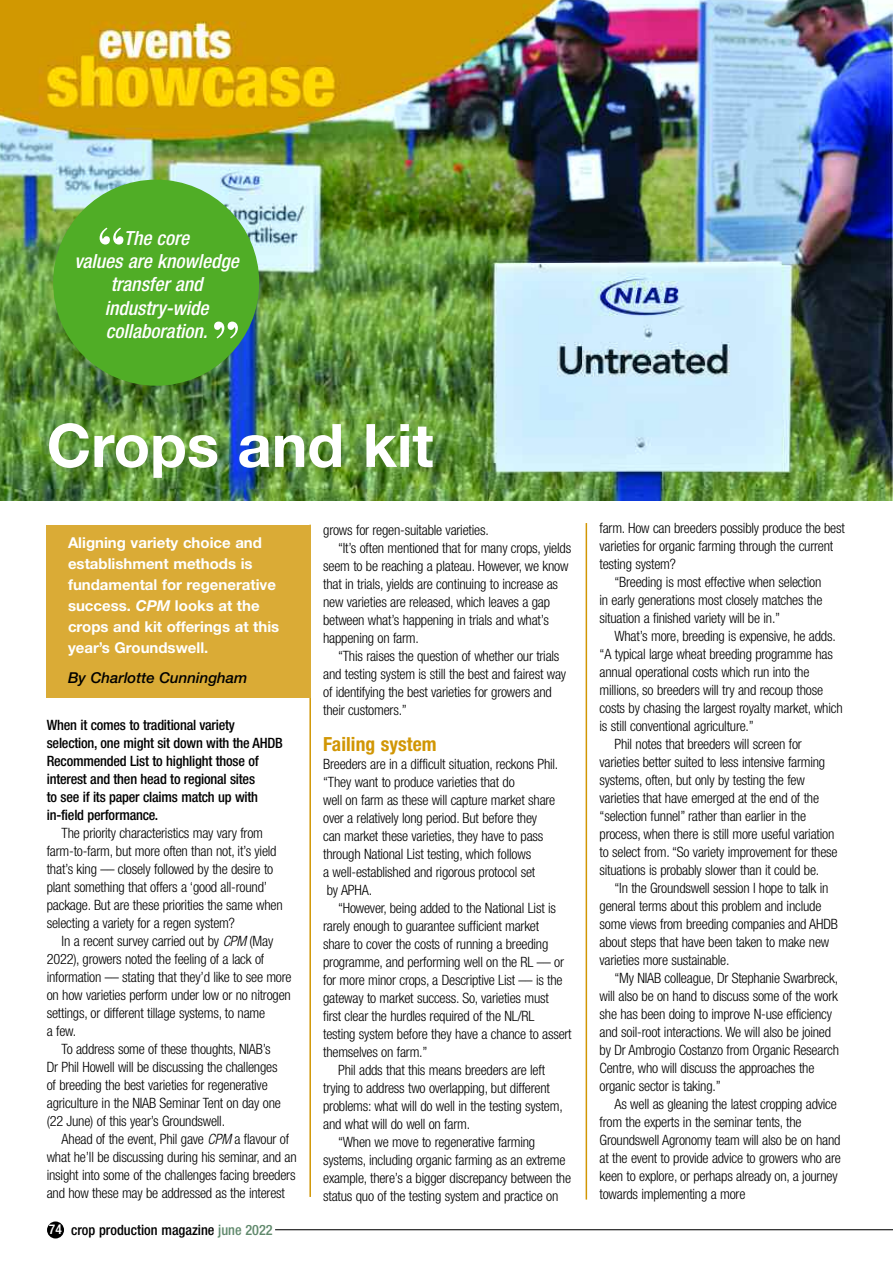
<style>
.page{position:relative;width:893px;height:1263px;background:#fff}
.page>*{position:absolute;margin:0;border:0;box-sizing:border-box;transform-origin:0 0}
.t1{font:700 60px "Helvetica Neue";color:#fff}
.t2{font:700 52.05px "Bodoni BT";color:#fff}
.t3{font:italic 500 condensed 19.5px/23.4px "Helvetica Neue";color:#fff;text-align:center}
.t4{font:700 condensed 19.5px "Helvetica Neue";letter-spacing:.005em;color:#d19604}
.t5{font:700 15px/21px "Helvetica Neue";color:#fff}
.t6{font:italic 500 15px "Helvetica Neue";color:#000}
.t7{font:300 condensed 14.25px/18px "Helvetica Neue";letter-spacing:-.015em;color:#000}
.t8{font:500 condensed 14.25px/18px "Helvetica Neue";letter-spacing:-.015em;color:#000}
.s1{font-style:italic}
.s2{font-size:13.5px;color:#fff}
.s3{color:#60896c}
</style>
<div class="page">
<img style="left:0;top:0;width:893px;height:500px">
<hr style="left:309px;top:525px;width:2px;height:672px;background:#d19604">
<hr style="left:586px;top:523px;width:1px;height:676px;background:#d19604">
<div style="left:53px;top:180px;width:206px;height:206px;background:#50ad26;border-radius:50%"></div>
<div style="left:47px;top:1221px;width:17px;height:17px;background:#000;border-radius:50%"></div>
<hr style="left:275px;top:1229px;width:618px;height:1px;background:#000">
<div style="left:47px;top:525px;width:264px;height:173px;background:#daab36"></div>
<h2 class="t2" style="left:96px;top:228px;width:31px">“</h2>
<h3 class="t3" style="left:74px;top:228px;width:166px">The core<br>values are knowledge transfer and industry-wide collaboration.</h3>
<h2 class="t2" style="left:211px;top:322px;width:31px">”</h2>
<h1 class="t1" style="left:47px;top:424px;width:388px">Crops and kit</h1>
<p class="t5" style="left:68px;top:534px;width:213px">Aligning variety choice and establishment methods is fundamental for regenerative success. <span class="s1">CPM</span> looks at the crops and kit offerings at this year’s Groundswell.</p>
<p class="t6" style="left:68px;top:672px;width:181px">By Charlotte Cunningham</p>
<p class="t8" style="left:47px;top:717px;width:238px">When it comes to traditional variety selection, one might sit down with the AHDB Recommended List to highlight those of interest and then head to regional sites<br>to see if its paper claims match up with in-field performance.</p>
<p class="t7" style="left:47px;top:825px;width:238px;text-indent:15px">The priority characteristics may vary from farm-to-farm, but more often than not, it’s yield that’s king –– closely followed by the desire to plant something that offers a ‘good all-round’ package. But are these priorities the same when selecting a variety for a regen system?</p>
<p class="t7" style="left:47px;top:933px;width:246px;text-indent:15px">In a recent survey carried out by <span class="s1">CPM</span> (May 2022), growers noted the feeling of a lack of information –– stating that they’d like to see more on how varieties perform under low or no nitrogen settings, or different tillage systems, to name<br>a few.</p>
<p class="t7" style="left:47px;top:1041px;width:236px;text-indent:15px">To address some of these thoughts, NIAB’s Dr Phil Howell will be discussing the challenges of breeding the best varieties for regenerative agriculture in the NIAB Seminar Tent on day one (22 June) of this year’s Groundswell.</p>
<p class="t7" style="left:47px;top:1131px;width:251px;text-indent:15px">Ahead of the event, Phil gave <span class="s1">CPM</span> a flavour of what he’ll be discussing during his seminar, and an insight into some of the challenges facing breeders and how these may be addressed as the interest</p>
<p class="t8" style="left:49px;top:1222px;width:225px"><span class="s2">74</span> crop production magazine <span class="s3">june 2022</span></p>
<p class="t7" style="left:323px;top:522px;width:167px">grows for regen-suitable varieties.</p>
<p class="t7" style="left:338px;top:540px;width:235px">“It’s often mentioned that for many crops, yields</p>
<p class="t7" style="left:323px;top:558px;width:247px">seem to be reaching a plateau. However, we know</p>
<p class="t7" style="left:323px;top:576px;width:236px">that in trials, yields are continuing to increase as</p>
<p class="t7" style="left:323px;top:594px;width:229px">new varieties are released, which leaves a gap</p>
<p class="t7" style="left:323px;top:612px;width:227px">between what’s happening in trials and what’s</p>
<p class="t7" style="left:323px;top:630px;width:97px">happening on farm.</p>
<p class="t7" style="left:338px;top:648px;width:223px">“This raises the question of whether our trials</p>
<p class="t7" style="left:323px;top:666px;width:244px">and testing system is still the best and fairest way</p>
<p class="t7" style="left:323px;top:684px;width:230px">of identifying the best varieties for growers and</p>
<p class="t7" style="left:323px;top:702px;width:85px">their customers.”</p>
<h3 class="t4" style="left:323px;top:737px;width:115px">Failing system</h3>
<p class="t7" style="left:323px;top:756px;width:237px">Breeders are in a difficult situation, reckons Phil. “They want to produce varieties that do<br>well on farm as these will capture market share over a relatively long period. But before they can market these varieties, they have to pass through National List testing, which follows<br>a well-established and rigorous protocol set<br>by APHA.</p>
<p class="t7" style="left:338px;top:900px;width:219px">“However, being added to the National List is</p>
<p class="t7" style="left:323px;top:918px;width:218px">rarely enough to guarantee sufficient market</p>
<p class="t7" style="left:323px;top:936px;width:227px">share to cover the costs of running a breeding</p>
<p class="t7" style="left:323px;top:954px;width:242px">programme, and performing well on the RL –– or</p>
<p class="t7" style="left:323px;top:972px;width:241px">for more minor crops, a Descriptive List –– is the</p>
<p class="t7" style="left:323px;top:990px;width:227px">gateway to market success. So, varieties must</p>
<p class="t7" style="left:323px;top:1008px;width:213px">first clear the hurdles required of the NL/RL</p>
<p class="t7" style="left:323px;top:1026px;width:250px">testing system before they have a chance to assert</p>
<p class="t7" style="left:323px;top:1044px;width:106px">themselves on farm.”</p>
<p class="t7" style="left:338px;top:1062px;width:209px">Phil adds that this means breeders are left</p>
<p class="t7" style="left:323px;top:1080px;width:228px">trying to address two overlapping, but different</p>
<p class="t7" style="left:323px;top:1098px;width:241px">problems: what will do well in the testing system,</p>
<p class="t7" style="left:323px;top:1116px;width:148px">and what will do well on farm.</p>
<p class="t7" style="left:338px;top:1134px;width:199px">“When we move to regenerative farming</p>
<p class="t7" style="left:323px;top:1152px;width:244px">systems, including organic farming as an extreme</p>
<p class="t7" style="left:323px;top:1170px;width:249px">example, there’s a bigger discrepancy between the</p>
<p class="t7" style="left:323px;top:1188px;width:237px">status quo of the testing system and practice on</p>
<p class="t7" style="left:600px;top:520px;width:247px">farm. How can breeders possibly produce the best</p>
<p class="t7" style="left:600px;top:538px;width:235px">varieties for organic farming through the current</p>
<p class="t7" style="left:600px;top:556px;width:78px">testing system?</p>
<p class="t7" style="left:614px;top:574px;width:208px">“Breeding is most effective when selection</p>
<p class="t7" style="left:600px;top:592px;width:224px">in early generations most closely matches the</p>
<p class="t7" style="left:600px;top:610px;width:182px">situation a finished variety will be in.”</p>
<p class="t7" style="left:614px;top:628px;width:223px">What’s more, breeding is expensive, he adds.</p>
<p class="t7" style="left:600px;top:646px;width:235px">“A typical large wheat breeding programme has</p>
<p class="t7" style="left:600px;top:664px;width:211px">annual operational costs which run into the</p>
<p class="t7" style="left:600px;top:682px;width:225px">millions, so breeders will try and recoup those</p>
<p class="t7" style="left:600px;top:700px;width:245px">costs by chasing the largest royalty market, which</p>
<p class="t7" style="left:600px;top:718px;width:156px">is still conventional agriculture.”</p>
<p class="t7" style="left:614px;top:736px;width:189px">Phil notes that breeders will screen for</p>
<p class="t7" style="left:600px;top:754px;width:227px">varieties better suited to less intensive farming</p>
<p class="t7" style="left:600px;top:772px;width:207px">systems, often, but only by testing the few</p>
<p class="t7" style="left:600px;top:790px;width:221px">varieties that have emerged at the end of the</p>
<p class="t7" style="left:600px;top:808px;width:208px">“selection funnel” rather than earlier in the</p>
<p class="t7" style="left:600px;top:826px;width:236px">process, when there is still more useful variation</p>
<p class="t7" style="left:600px;top:844px;width:240px">to select from. “So variety improvement for these</p>
<p class="t7" style="left:600px;top:862px;width:221px">situations is probably slower than it could be.</p>
<p class="t7" style="left:614px;top:880px;width:215px">“In the Groundswell session I hope to talk in</p>
<p class="t7" style="left:600px;top:898px;width:223px">general terms about this problem and include</p>
<p class="t7" style="left:600px;top:916px;width:240px">some views from breeding companies and AHDB</p>
<p class="t7" style="left:600px;top:934px;width:231px">about steps that have been taken to make new</p>
<p class="t7" style="left:600px;top:952px;width:131px">varieties more sustainable.</p>
<p class="t7" style="left:614px;top:970px;width:225px">“My NIAB colleague, Dr Stephanie Swarbreck,</p>
<p class="t7" style="left:600px;top:988px;width:240px">will also be on hand to discuss some of the work</p>
<p class="t7" style="left:600px;top:1006px;width:234px">she has been doing to improve N-use efficiency</p>
<p class="t7" style="left:600px;top:1024px;width:233px">and soil-root interactions. We will also be joined</p>
<p class="t7" style="left:600px;top:1042px;width:241px">by Dr Ambrogio Costanzo from Organic Research</p>
<p class="t7" style="left:600px;top:1060px;width:216px">Centre, who will discuss the approaches the</p>
<p class="t7" style="left:600px;top:1078px;width:123px">organic sector is taking.”</p>
<p class="t7" style="left:614px;top:1096px;width:224px">As well as gleaning the latest cropping advice</p>
<p class="t7" style="left:600px;top:1114px;width:204px">from the experts in the seminar tents, the</p>
<p class="t7" style="left:600px;top:1132px;width:243px">Groundswell Agronomy team will also be on hand</p>
<p class="t7" style="left:600px;top:1150px;width:243px">at the event to provide advice to growers who are</p>
<p class="t7" style="left:600px;top:1168px;width:240px">keen to explore, or perhaps already on, a journey</p>
<p class="t7" style="left:600px;top:1186px;width:147px">towards implementing a more</p>
</div>
